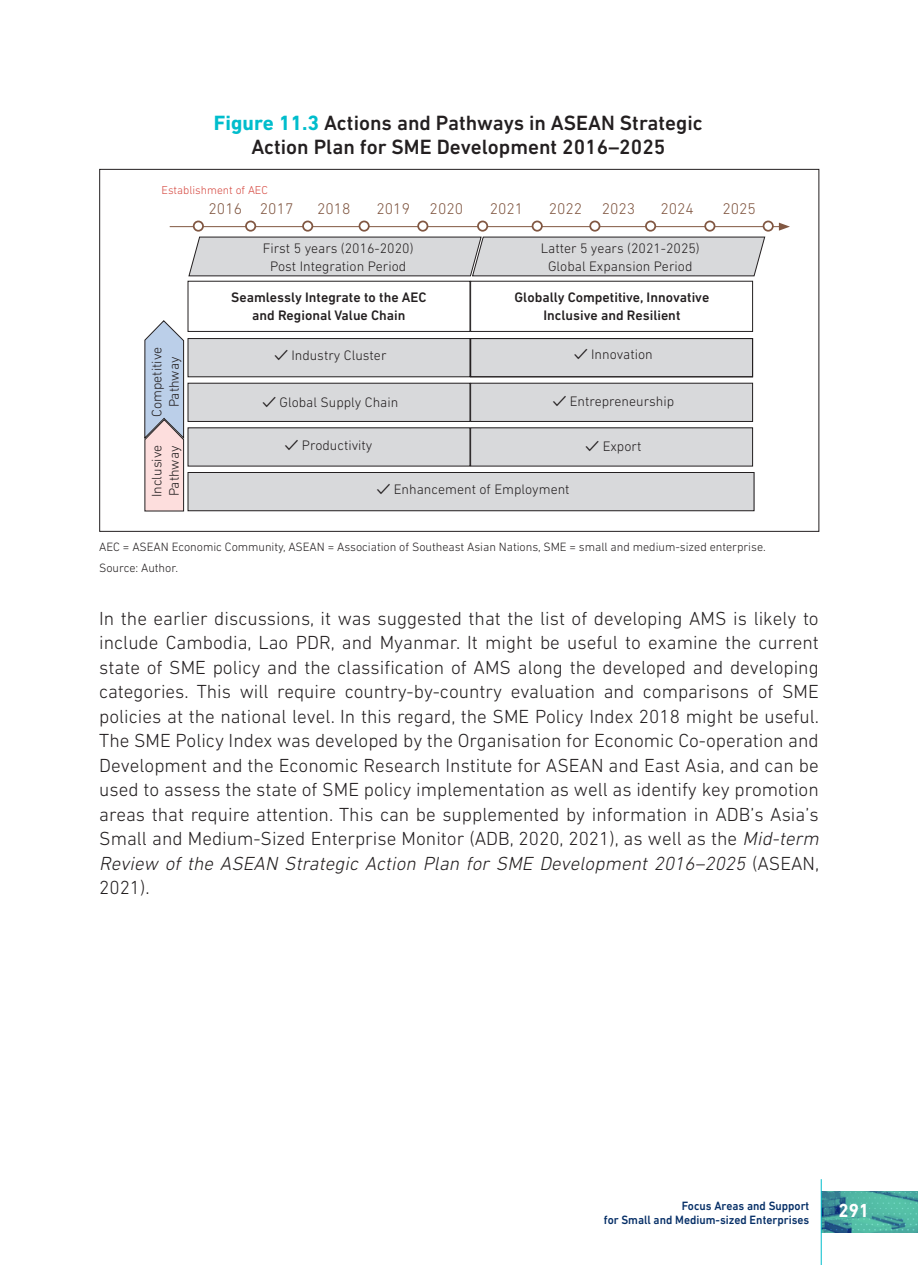
<style>
.page{position:relative;width:918px;height:1265px;background:#fff}
.page>*{position:absolute;margin:0;border:0;box-sizing:border-box;transform-origin:0 0}
.t1{font:500 21px/24.5px "DIN Next LT Pro";color:#231f20;text-align:center}
.t2{font:300 19.25px/24.5px "DIN Next LT Pro";color:#231f20}
.t3{font:700 19.25px "DIN Next LT Pro";color:#fff;scale:.95 1}
.t4{font:300 15.75px "DIN Next LT Pro";color:#815742}
.t5{font:300 14px/17.5px "DIN Next LT Pro";color:#231f20;text-align:center}
.t6{font:500 14px/17.5px "DIN Next LT Pro";color:#231f20;text-align:center}
.t7{font:300 12.25px/21px "DIN Next LT Pro";letter-spacing:-.005em;color:#231f20}
.t8{font:500 12.25px/14px "DIN Next LT Pro";color:#052e66;text-align:right;scale:.95 1}
.t9{font:300 11.72px "DIN Next LT Pro";color:#d64a42}
.s1{font-weight:700;color:#00bdcc}
.s2{font-family:"Circular Std";font-weight:400}
.s3{font-style:italic}
</style>
<div class="page">
<svg style="left:144px;top:320px;width:40px;height:191px;background:#cfccd8"></svg>
<svg style="left:188px;top:237px;width:577px;height:39px;background:#d2d2d4"></svg>
<div style="left:188px;top:339px;width:282px;height:38px;background:#d8d9db"></div>
<div style="left:188px;top:338px;width:282px;height:39px;border:1px solid #231f20"></div>
<div style="left:188px;top:383px;width:282px;height:38px;background:#d8d9db"></div>
<div style="left:188px;top:383px;width:282px;height:39px;border:1px solid #231f20"></div>
<div style="left:188px;top:428px;width:282px;height:38px;background:#d8d9db"></div>
<div style="left:188px;top:472px;width:566px;height:39px;background:#d8d9db"></div>
<div style="left:188px;top:472px;width:566px;height:39px;border:1px solid #231f20"></div>
<div style="left:470px;top:339px;width:282px;height:38px;background:#d8d9db"></div>
<div style="left:470px;top:383px;width:282px;height:38px;background:#d8d9db"></div>
<div style="left:470px;top:383px;width:283px;height:39px;border:1px solid #231f20"></div>
<div style="left:470px;top:428px;width:282px;height:38px;background:#d8d9db"></div>
<div style="left:188px;top:281px;width:282px;height:51px;border:1px solid #231f20"></div>
<div style="left:470px;top:281px;width:283px;height:51px;border:1px solid #231f20"></div>
<div style="left:470px;top:338px;width:283px;height:39px;border:1px solid #231f20"></div>
<hr style="left:170px;top:226px;width:611px;height:1px;background:#815742">
<svg style="left:779px;top:223px;width:11px;height:8px"></svg>
<div style="left:194px;top:221px;width:9px;height:10px;background:#fff;border-radius:50%"></div>
<div style="left:193px;top:221px;width:11px;height:11px;border:2px solid #815742;border-radius:50%"></div>
<div style="left:246px;top:221px;width:9px;height:10px;background:#fff;border-radius:50%"></div>
<div style="left:245px;top:221px;width:11px;height:11px;border:2px solid #815742;border-radius:50%"></div>
<div style="left:303px;top:221px;width:9px;height:10px;background:#fff;border-radius:50%"></div>
<div style="left:302px;top:221px;width:11px;height:11px;border:2px solid #815742;border-radius:50%"></div>
<div style="left:359px;top:221px;width:10px;height:10px;background:#fff;border-radius:50%"></div>
<div style="left:359px;top:221px;width:11px;height:11px;border:2px solid #815742;border-radius:50%"></div>
<div style="left:418px;top:221px;width:9px;height:10px;background:#fff;border-radius:50%"></div>
<div style="left:417px;top:221px;width:11px;height:11px;border:2px solid #815742;border-radius:50%"></div>
<div style="left:478px;top:221px;width:9px;height:10px;background:#fff;border-radius:50%"></div>
<div style="left:477px;top:221px;width:11px;height:11px;border:2px solid #815742;border-radius:50%"></div>
<div style="left:532px;top:221px;width:10px;height:10px;background:#fff;border-radius:50%"></div>
<div style="left:532px;top:221px;width:11px;height:11px;border:2px solid #815742;border-radius:50%"></div>
<div style="left:590px;top:221px;width:9px;height:10px;background:#fff;border-radius:50%"></div>
<div style="left:589px;top:221px;width:11px;height:11px;border:2px solid #815742;border-radius:50%"></div>
<div style="left:646px;top:221px;width:9px;height:10px;background:#fff;border-radius:50%"></div>
<div style="left:645px;top:221px;width:11px;height:11px;border:2px solid #815742;border-radius:50%"></div>
<div style="left:705px;top:221px;width:9px;height:10px;background:#fff;border-radius:50%"></div>
<div style="left:704px;top:221px;width:11px;height:11px;border:2px solid #815742;border-radius:50%"></div>
<div style="left:763px;top:221px;width:10px;height:10px;background:#fff;border-radius:50%"></div>
<div style="left:762px;top:221px;width:11px;height:11px;border:2px solid #815742;border-radius:50%"></div>
<img style="left:822px;top:1191px;width:96px;height:42px">
<hr style="left:821px;top:1179px;width:1px;height:86px;background:#00bdcc">
<p class="t1" style="left:214px;top:110px;width:490px"><span class="s1">Figure 11.3</span> Actions and Pathways in ASEAN Strategic<br>Action Plan for SME Development 2016–2025</p>
<p class="t9" style="left:161px;top:183px;width:108px">Establishment of AEC</p>
<p class="t4" style="left:209px;top:200px;width:35px">2016</p>
<p class="t5" style="left:263px;top:240px;width:152px">First 5 years (2016-2020)<br>Post Integration Period</p>
<p class="t4" style="left:260px;top:200px;width:35px">2017</p>
<p class="t4" style="left:317px;top:200px;width:35px">2018</p>
<p class="t4" style="left:376px;top:200px;width:88px">2019 2020</p>
<p class="t4" style="left:490px;top:200px;width:35px">2021</p>
<p class="t4" style="left:549px;top:200px;width:88px">2022 2023</p>
<p class="t4" style="left:660px;top:200px;width:35px">2024</p>
<p class="t4" style="left:722px;top:200px;width:35px">2025</p>
<p class="t5" style="left:541px;top:240px;width:161px">Latter 5 years (2021-2025)<br>Global Expansion Period</p>
<p class="t5" style="left:148px;top:417px;width:72px;rotate:-90deg">Competitive<br>Pathway</p>
<p class="t5" style="left:148px;top:497px;width:54px;text-align:left;rotate:-90deg">Inclusive<br>Pathway</p>
<p class="t6" style="left:231px;top:289px;width:197px">Seamlessly Integrate to the AEC and Regional Value Chain</p>
<p class="t6" style="left:514px;top:289px;width:196px">Globally Competitive, Innovative<br>Inclusive and Resilient</p>
<p class="t5" style="left:274px;top:346px;width:114px"><span class="s2">✓</span> Industry Cluster</p>
<p class="t5" style="left:262px;top:394px;width:137px"><span class="s2">✓</span> Global Supply Chain</p>
<p class="t5" style="left:285px;top:436px;width:89px"><span class="s2">✓</span> Productivity</p>
<p class="t5" style="left:574px;top:346px;width:80px"><span class="s2">✓</span> Innovation</p>
<p class="t5" style="left:553px;top:392px;width:123px"><span class="s2">✓</span> Entrepreneurship</p>
<p class="t5" style="left:585px;top:437px;width:57px"><span class="s2">✓</span> Export</p>
<p class="t5" style="left:377px;top:480px;width:194px"><span class="s2">✓</span> Enhancement of Employment</p>
<p class="t7" style="left:99px;top:536px;width:668px">AEC = ASEAN Economic Community, ASEAN = Association of Southeast Asian Nations, SME = small and medium-sized enterprise.<br>Source: Author.</p>
<p class="t2" style="left:99px;top:606px;width:725px">In the earlier discussions, it was suggested that the list of developing AMS is likely to include Cambodia, Lao PDR, and Myanmar. It might be useful to examine the current state of SME policy and the classification of AMS along the developed and developing categories. This will require country-by-country evaluation and comparisons of SME policies at the national level. In this regard, the SME Policy Index 2018 might be useful.<br>The SME Policy Index was developed by the Organisation for Economic Co-operation and Development and the Economic Research Institute for ASEAN and East Asia, and can be used to assess the state of SME policy implementation as well as identify key promotion areas that require attention. This can be supplemented by information in ADB’s Asia’s Small and Medium-Sized Enterprise Monitor (ADB, 2020, 2021), as well as the <span class="s3">Mid-term Review of the ASEAN Strategic Action Plan for SME Development 2016–2025</span> ( A S E A N , 2021).</p>
<p class="t8" style="left:604px;top:1199px;width:218px">Focus Areas and Support<br>for Small and Medium-sized Enterprises</p>
<p class="t3" style="left:838px;top:1199px;width:34px">291</p>
</div>
